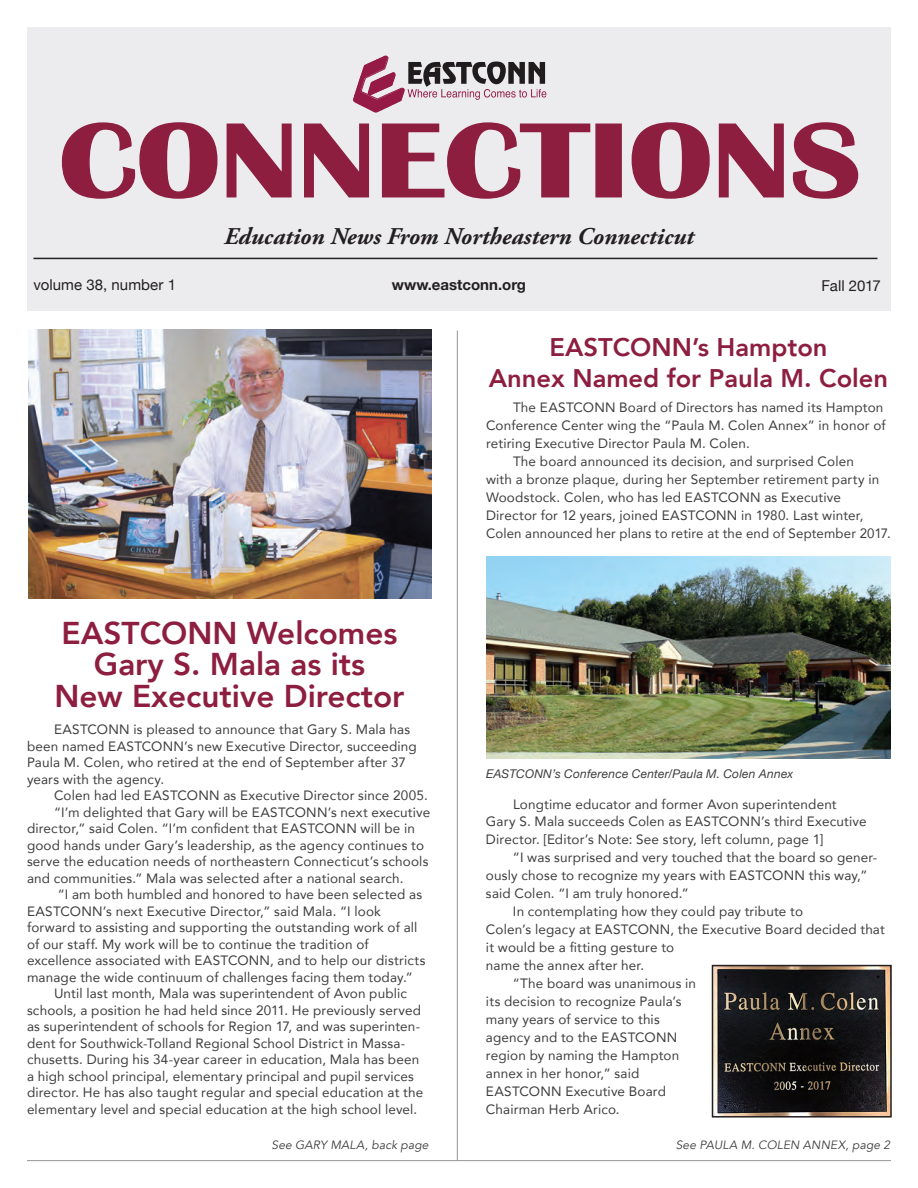
<style>
.page{position:relative;width:918px;height:1188px;background:#fff}
.page>*{position:absolute;margin:0;border:0;box-sizing:border-box;transform-origin:0 0}
.t1{font:800 31.5px/31.5px "Avenir";color:#8d1e40;text-align:center}
.t2{font:800 25.5px/31.5px "Avenir";color:#8d1e40;text-align:center}
.t3{font:italic 700 24px "Adobe Garamond Pro";color:#231f20}
.t4{font:15px "Helvetica Neue";letter-spacing:.005em;color:#231f20}
.t5{font:700 15px "Helvetica Neue";color:#231f20}
.t6{font:15px "Helvetica Neue";letter-spacing:-.015em;color:#231f20}
.t7{font:13.5px/18px "Avenir";letter-spacing:.01em;color:#3e3e3f}
.t8{font:italic 12px "Avenir";letter-spacing:.015em;color:#3e3e3f}
.t9{font:italic 12px "Helvetica Neue";letter-spacing:.015em;color:#3e3e3f}
</style>
<div class="page">
<div style="left:27px;top:27px;width:864px;height:283px;background:#ececee"></div>
<svg style="left:61px;top:122px;width:798px;height:77px"></svg>
<hr style="left:33px;top:258px;width:844px;height:1px;background:#231f20">
<hr style="left:457px;top:330px;width:1px;height:831px;background:#939598">
<svg style="left:353px;top:56px;width:193px;height:57px"></svg>
<img style="left:28px;top:330px;width:404px;height:269px">
<img style="left:486px;top:556px;width:405px;height:203px">
<img style="left:715px;top:968px;width:174px;height:147px">
<div style="left:712px;top:965px;width:180px;height:153px;border:2px solid #231f20"></div>
<hr style="left:27px;top:1160px;width:864px;height:1px;background:#939598">
<p class="t3" style="left:224px;top:223px;width:471px">Education News From Northeastern Connecticut</p>
<p class="t4" style="left:33px;top:273px;width:144px">volume 38, number 1</p>
<p class="t5" style="left:392px;top:273px;width:136px">www.eastconn.org</p>
<p class="t6" style="left:822px;top:275px;width:61px">Fall 2017</p>
<p class="t1" style="left:62px;top:617px;width:337px">EASTCONN Welcomes</p>
<p class="t1" style="left:54px;top:649px;width:352px">Gary S. Mala as its<br>New Executive Director</p>
<p class="t7" style="left:27px;top:721px;width:391px;line-height:16.5px;text-indent:27px">EASTCONN is pleased to announce that Gary S. Mala has been named EASTCONN’s new Executive Director, succeeding Paula M. Colen, who retired at the end of September after 37 years with the agency.</p>
<p class="t7" style="left:54px;top:786px;width:375px">Colen had led EASTCONN as Executive Director since 2005.</p>
<p class="t7" style="left:27px;top:803px;width:405px;line-height:16.5px;text-indent:27px">“I’m delighted that Gary will be EASTCONN’s next executive director,” said Colen. “I’m confident that EASTCONN will be in good hands under Gary’s leadership, as the agency continues to serve the education needs of northeastern Connecticut’s schools and communities.” Mala was selected after a national search.</p>
<p class="t7" style="left:27px;top:886px;width:400px;line-height:16.5px;text-indent:31px">“I am both humbled and honored to have been selected as EASTCONN’s next Executive Director,” said Mala. “I look forward to assisting and supporting the outstanding work of all of our staff. My work will be to continue the tradition of excellence associated with EASTCONN, and to help our districts manage the wide continuum of challenges facing them today.”</p>
<p class="t7" style="left:27px;top:985px;width:398px;line-height:16.5px;text-indent:27px">Until last month, Mala was superintendent of Avon public schools, a position he had held since 2011. He previously served as superintendent of schools for Region 17, and was superinten&shy;dent for Southwick-Tolland Regional School District in Massa&shy;chusetts. During his 34-year career in education, Mala has been a high school principal, elementary principal and pupil services director. He has also taught regular and special education at the elementary level and special education at the high school level.</p>
<p class="t8" style="left:272px;top:1137px;width:159px">See GARY MALA, back page</p>
<p class="t2" style="left:489px;top:331px;width:401px">EASTCONN’s Hampton<br>Annex Named for Paula M. Colen</p>
<p class="t7" style="left:486px;top:398px;width:401px;text-indent:27px">The EASTCONN Board of Directors has named its Hampton<br>Conference Center wing the “Paula M. Colen Annex” in honor of retiring Executive Director Paula M. Colen.</p>
<p class="t7" style="left:486px;top:452px;width:406px;text-indent:27px">The board announced its decision, and surprised Colen<br>with a bronze plaque, during her September retirement party in Woodstock. Colen, who has led EASTCONN as Executive Director for 12 years, joined EASTCONN in 1980. Last winter, Colen announced her plans to retire at the end of September 2017.</p>
<p class="t9" style="left:486px;top:765px;width:309px">EASTCONN’s Conference Center/Paula M. Colen Annex</p>
<p class="t7" style="left:486px;top:794px;width:382px;text-indent:27px">Longtime educator and former Avon superintendent<br>Gary S. Mala succeeds Colen as EASTCONN’s third Executive<br>Director. [Editor’s Note: See story, left column, page 1]</p>
<p class="t7" style="left:486px;top:848px;width:393px;text-indent:27px">“I was surprised and very touched that the board so gener&shy;ously chose to recognize my years with EASTCONN this way,” said Colen. “I am truly honored.”</p>
<p class="t7" style="left:486px;top:902px;width:400px;text-indent:27px">In contemplating how they could pay tribute to<br>Colen’s legacy at EASTCONN, the Executive Board decided that it would be a fitting gesture to<br>name the annex after her.</p>
<p class="t7" style="left:486px;top:974px;width:212px;text-indent:27px">“The board was unanimous in its decision to recognize Paula’s many years of service to this agency and to the EASTCONN region by naming the Hampton annex in her honor,” said<br>EASTCONN Executive Board<br>Chairman Herb Arico.</p>
<p class="t8" style="left:676px;top:1138px;width:216px">See PAULA M. COLEN ANNEX, page 2</p>
</div>
